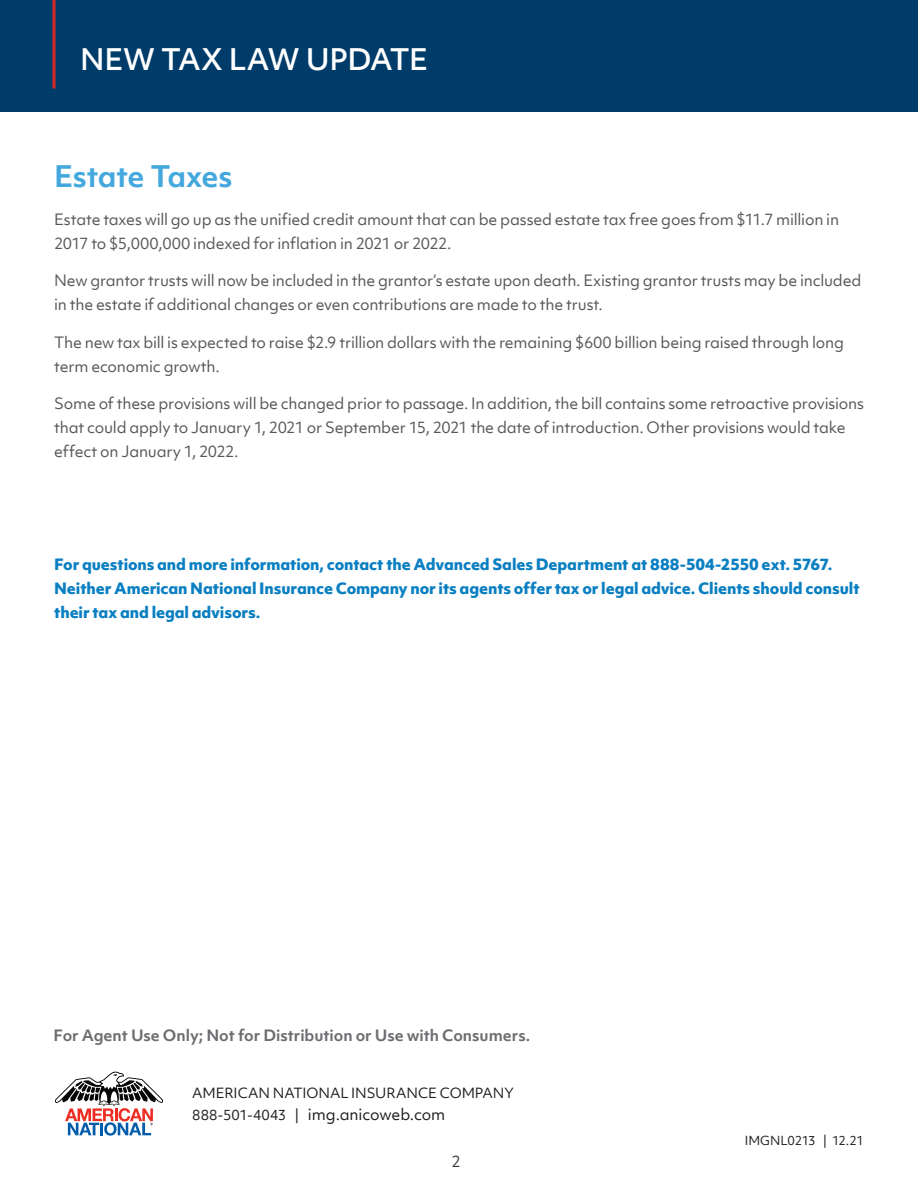
<style>
.page{position:relative;width:918px;height:1188px;background:#fff}
.page>*{position:absolute;margin:0;border:0;box-sizing:border-box;transform-origin:0 0}
.Product_Name{font:500 28.5px "Objektiv Mk 1";letter-spacing:-.015em;color:#fff}
._2_Head{font:700 28.5px "Objektiv Mk 1";letter-spacing:-.015em;color:#44a8de}
.Footnote_Disclaimer{font:15px/24px "Objektiv Mk 1";letter-spacing:-.015em;color:#57585a}
.Footnote_Disclaimer-2{font:800 15px/24px "Objektiv Mk 1";letter-spacing:-.01em;color:#097fc2}
.Agent_Use_Only{font:700 15px "Objektiv Mk 1";color:#6c6d70}
.Form_Number_RV_Date{font:15px "Objektiv Mk 1";letter-spacing:-.005em;color:#231f20}
.Running_Text{font:15px "Objektiv Mk 1";color:#3e3e3f}
.Form_Number_RV_Date-2{font:13.5px "Objektiv Mk 1";letter-spacing:-.005em;color:#231f20}
.Form_Number_RV_Date-3{font:12px "Objektiv Mk 1";letter-spacing:-.02em;color:#231f20}
.s1{font-size:13.5px}
</style>
<div class="page">
<div style="left:0;top:0;width:918px;height:111px;background:#003c6a"></div>
<svg style="left:52px;top:0;width:4px;height:89px"></svg>
<svg style="left:55px;top:1072px;width:108px;height:64px"></svg>
<p class="Product_Name" style="left:80px;top:39px;width:350px">NEW TAX LAW UPDATE</p>
<p class="_2_Head" style="left:54px;top:156px;width:180px">Estate Taxes</p>
<p class="Footnote_Disclaimer" style="left:54px;top:207px;width:786px">Estate taxes will go up as the unified credit amount that can be passed estate tax free goes from $11.7 million in<br>2017 to $5,000,000 indexed for inflation in 2021 or 2022.</p>
<p class="Footnote_Disclaimer" style="left:54px;top:268px;width:809px">New grantor trusts will now be included in the grantor’s estate upon death. Existing grantor trusts may be included in the estate if additional changes or even contributions are made to the trust.</p>
<p class="Footnote_Disclaimer" style="left:54px;top:330px;width:791px">The new tax bill is expected to raise $2.9 trillion dollars with the remaining $600 billion being raised through long term economic growth.</p>
<p class="Footnote_Disclaimer" style="left:54px;top:391px;width:812px">Some of these provisions will be changed prior to passage. In addition, the bill contains some retroactive provisions that could apply to January 1, 2021 or September 15, 2021 the date of introduction. Other provisions would take effect on January 1, 2022.</p>
<p class="Footnote_Disclaimer-2" style="left:54px;top:552px;width:807px">For questions and more information, contact the Advanced Sales Department at 888-504-2550 ext. 5767.<br>Neither American National Insurance Company nor its agents offer tax or legal advice. Clients should consult their tax and legal advisors.</p>
<p class="Agent_Use_Only" style="left:54px;top:1025px;width:478px">For Agent Use Only; Not for Distribution or Use with Consumers.</p>
<p class="Form_Number_RV_Date-2" style="left:192px;top:1083px;width:323px">AMERICAN NATIONAL INSURANCE COMPANY</p>
<p class="Form_Number_RV_Date" style="left:192px;top:1104px;width:255px"><span class="s1">888-501-4043 |</span> img.anicoweb.com</p>
<p class="Running_Text" style="left:452px;top:1151px;width:11px">2</p>
<p class="Form_Number_RV_Date-3" style="left:745px;top:1132px;width:121px">IMGNL0213 | 12.21</p>
</div>
